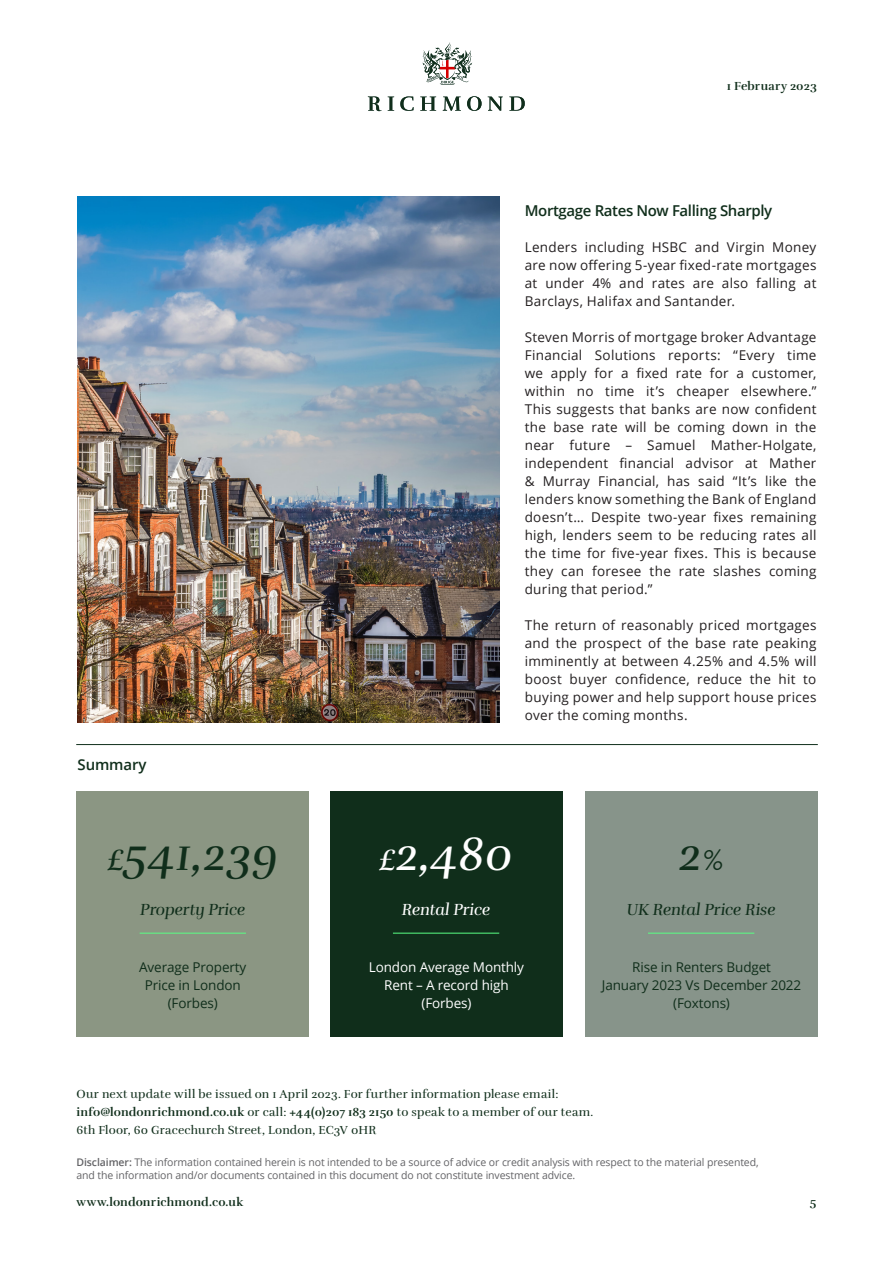
<style>
.page{position:relative;width:893px;height:1263px;background:#fff}
.page>*{position:absolute;margin:0;border:0;box-sizing:border-box;transform-origin:0 0}
.Body_Copy_Open_Sans{font:italic 48px "Rufina";color:#102e1b}
.Body_Copy_Open_Sans-2{font:italic 48px "Rufina";color:#fff}
.Body_Copy_Open_Sans-3{font:italic 16.5px "Rufina";letter-spacing:-.005em;color:#102e1b}
.Body_Copy_Open_Sans-4{font:italic 16.5px "Rufina";letter-spacing:-.005em;color:#fff}
.Body_Copy_Open_Sans-5{font:600 15px "Open Sans";letter-spacing:-.025em;color:#102e1b}
.Body_Copy_Open_Sans-6{font:13.5px/18px "Open Sans";letter-spacing:.02em;color:#231f20;text-align:justify}
.Body_Copy_Open_Sans-7{font:13.5px/18px "Open Sans";letter-spacing:-.01em;color:#102e1b;text-align:center}
.Body_Copy_Open_Sans-8{font:13.5px/18px "Open Sans";letter-spacing:-.01em;color:#fff;text-align:center}
.t1{font:12px "Rufina ALT01";letter-spacing:.015em;color:#102e1b}
.t2{font:700 12px "Rufina";letter-spacing:.01em;color:#102e1b}
.t3{font:10.5px/13.5px "Open Sans";letter-spacing:-.01em;color:#636366}
.s1{font-size:30px}
.s2{font-family:"Rufina ALT01";font-weight:400}
.s3{font-weight:600}
</style>
<div class="page">
<div style="left:77px;top:791px;width:232px;height:246px;background:#8b9683"></div>
<div style="left:330px;top:791px;width:233px;height:246px;background:#102e1b"></div>
<hr style="left:393px;top:933px;width:106px;height:1px;background:#59ff83">
<hr style="left:140px;top:933px;width:106px;height:1px;background:#59ff83">
<svg style="left:368px;top:96px;width:157px;height:15px"></svg>
<svg style="left:422px;top:42px;width:50px;height:42px"></svg>
<hr style="left:76px;top:744px;width:742px;height:1px;background:#102e1b">
<img style="left:78px;top:196px;width:421px;height:527px">
<div style="left:585px;top:791px;width:233px;height:246px;background:#87948a"></div>
<hr style="left:648px;top:933px;width:106px;height:1px;background:#59ff83">
<p class="t2" style="left:727px;top:79px;width:91px">1 February 2023</p>
<p class="Body_Copy_Open_Sans-5" style="left:78px;top:754px;width:70px">Summary</p>
<p class="Body_Copy_Open_Sans" style="left:107px;top:824px;width:173px"><span class="s1">£</span>541,239</p>
<p class="Body_Copy_Open_Sans-3" style="left:140px;top:899px;width:107px">Property Price</p>
<p class="Body_Copy_Open_Sans-7" style="left:139px;top:958px;width:109px">Average Property</p>
<p class="Body_Copy_Open_Sans-7" style="left:145px;top:976px;width:98px">Price in London</p>
<p class="Body_Copy_Open_Sans-7" style="left:168px;top:994px;width:51px">(Forbes)</p>
<p class="Body_Copy_Open_Sans-5" style="left:525px;top:200px;width:249px">Mortgage Rates Now Falling Sharply</p>
<p class="Body_Copy_Open_Sans-6" style="left:525px;top:238px;width:293px">Lenders including HSBC and Virgin Money are now offering 5-year fixed-rate mortgages at under 4% and rates are also falling at Barclays, Halifax and Santander.</p>
<p class="Body_Copy_Open_Sans-6" style="left:525px;top:328px;width:293px">Steven Morris of mortgage broker Advantage Financial Solutions reports: “Every time we apply for a fixed rate for a customer, within no time it’s cheaper elsewhere.” This suggests that banks are now confident the base rate will be coming down in the near future – Samuel Mather-Holgate, independent financial advisor at Mather &amp; Murray Financial, has said “It’s like the lenders know something the Bank of England doesn’t… Despite two-year fixes remaining high, lenders seem to be reducing rates all the time for five-year fixes. This is because they can foresee the rate slashes coming during that period.”</p>
<p class="Body_Copy_Open_Sans-6" style="left:525px;top:616px;width:293px">The return of reasonably priced mortgages and the prospect of the base rate peaking imminently at between 4.25% and 4.5% will boost buyer confidence, reduce the hit to buying power and help support house prices over the coming months.</p>
<p class="Body_Copy_Open_Sans-2" style="left:379px;top:824px;width:136px"><span class="s1">£</span>2,480</p>
<p class="Body_Copy_Open_Sans-4" style="left:402px;top:899px;width:90px">Rental Price</p>
<p class="Body_Copy_Open_Sans" style="left:679px;top:824px;width:47px">2<span class="s1">%</span></p>
<p class="Body_Copy_Open_Sans-3" style="left:627px;top:899px;width:150px">UK Rental Price Rise</p>
<p class="Body_Copy_Open_Sans-8" style="left:369px;top:958px;width:157px">London Average Monthly<br>Rent – A record high</p>
<p class="Body_Copy_Open_Sans-8" style="left:421px;top:994px;width:51px">(Forbes)</p>
<p class="Body_Copy_Open_Sans-7" style="left:602px;top:958px;width:201px">Rise in Renters Budget<br>January 2023 Vs December 2022 (Foxtons)</p>
<p class="t1" style="left:77px;top:1087px;width:483px">Our next update will be issued on 1 April 2023. For further information please email:</p>
<p class="t2" style="left:77px;top:1105px;width:518px">info@londonrichmond.co.uk <span class="s2">or call:</span> +44(0)207 183 2150 <span class="s2">to speak to a member of our team.</span></p>
<p class="t1" style="left:77px;top:1123px;width:301px">6th Floor, 60 Gracechurch Street, London, EC3V 0HR</p>
<p class="t3" style="left:77px;top:1155px;width:684px"><span class="s3">Disclaimer:</span> The information contained herein is not intended to be a source of advice or credit analysis with respect to the material presented, and the information and/or documents contained in this document do not constitute investment advice.</p>
<p class="t2" style="left:77px;top:1195px;width:169px">www.londonrichmond.co.uk</p>
<p class="t2" style="left:810px;top:1195px;width:8px">5</p>
</div>
